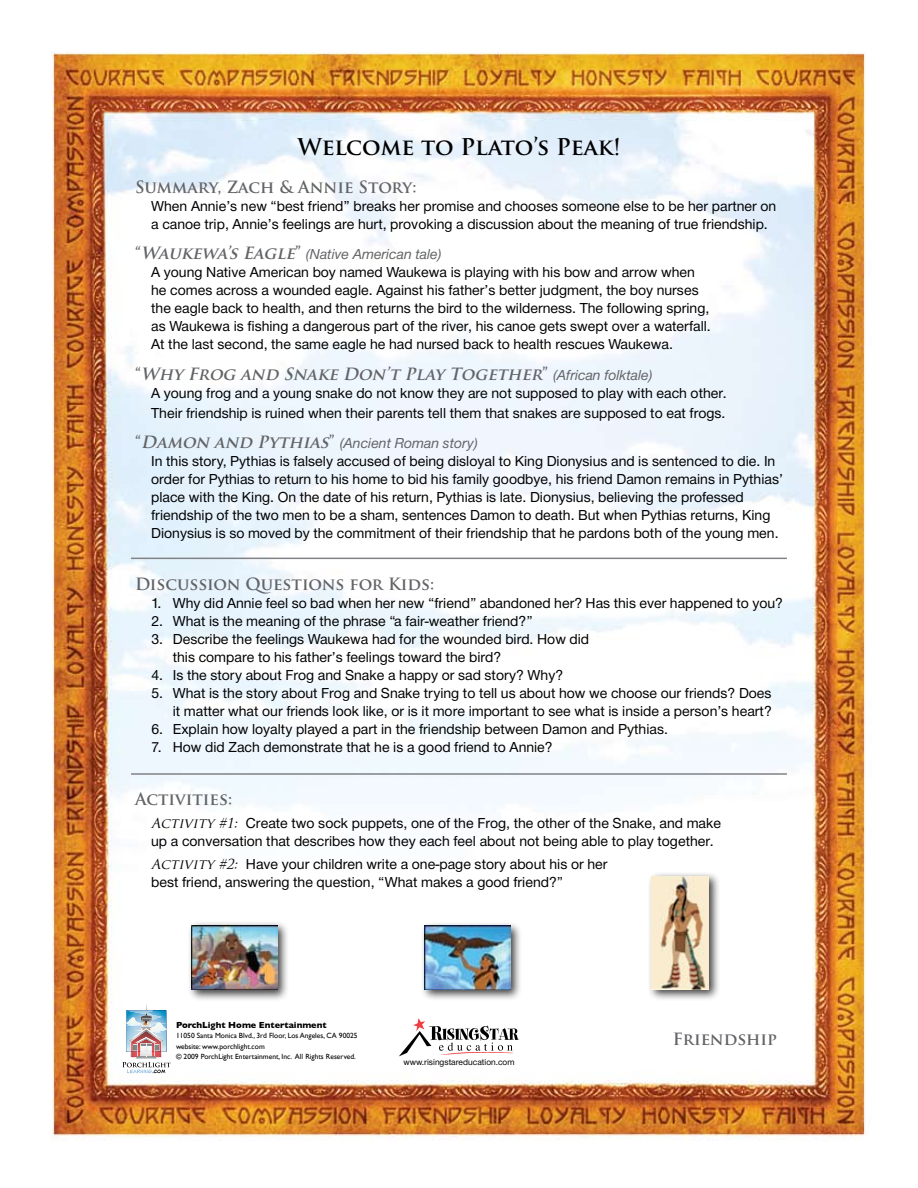
<style>
.page{position:relative;width:918px;height:1188px;background:#fff}
.page>*{position:absolute;margin:0;border:0;box-sizing:border-box;transform-origin:0 0}
.t1{font:700 22.5px "Trajan Pro";color:#000}
.t2{font:700 16.5px "Trajan Pro";color:#636467}
.t3{font:italic 700 16.5px "Trajan Pro";color:#636467}
.t4{font:15px/18px "NH55";color:#000}
.t5{font:15px "NH56";color:#636467}
.t6{font:700 9px "Gill Sans";color:#000}
.t7{font:9px "NH55";color:#000}
.t8{font:7.5px/10.5px "Gill Sans";color:#000}
.s1{font-family:"Trajan Pro";font-weight:700;font-size:16.5px}
.s2{font-family:"Trajan Pro";font-weight:700;font-style:italic;font-size:16.5px}
.s3{font-style:normal}
.s4{font-family:"NH56";font-weight:400;font-style:normal;font-size:15px}
.s5{font-family:"Trajan Pro";font-style:italic;font-size:13.5px}
</style>
<div class="page">
<img style="left:51px;top:51px;width:814px;height:1089px">
<hr style="left:131px;top:558px;width:656px;height:1px;background:#808285">
<hr style="left:131px;top:773px;width:656px;height:2px;background:#808285">
<div style="left:647px;top:872px;width:80px;height:136px;background:#000;opacity:.75"></div>
<img style="left:652px;top:876px;width:57px;height:114px">
<div style="left:187px;top:921px;width:108px;height:87px;background:#000;opacity:.75"></div>
<img style="left:191px;top:925px;width:86px;height:65px">
<div style="left:420px;top:921px;width:108px;height:87px;background:#000;opacity:.75"></div>
<img style="left:425px;top:925px;width:85px;height:65px">
<svg style="left:122px;top:1004px;width:49px;height:69px"></svg>
<svg style="left:399px;top:1018px;width:120px;height:38px"></svg>
<h1 class="t1" style="left:297px;top:133px;width:325px">Welcome to Plato’s Peak!</h1>
<p class="t2" style="left:135px;top:176px;width:283px">Summary, Zach &amp; Annie Story:</p>
<p class="t4" style="left:151px;top:198px;width:627px">When Annie’s new “best friend” breaks her promise and chooses someone else to be her partner on a canoe trip, Annie’s feelings are hurt, provoking a discussion about the meaning of true friendship.</p>
<p class="t5" style="left:135px;top:244px;width:308px"><span class="s1">“</span><span class="s2">Waukewa’s Eagle</span><span class="s1">”</span> (Native American tale)</p>
<p class="t4" style="left:151px;top:264px;width:561px">A young Native American boy named Waukewa is playing with his bow and arrow when he comes across a wounded eagle. Against his father’s better judgment, the boy nurses the eagle back to health, and then returns the bird to the wilderness. The following spring, as Waukewa is fishing a dangerous part of the river, his canoe gets swept over a waterfall.<br>At the last second, the same eagle he had nursed back to health rescues Waukewa.</p>
<p class="t3" style="left:135px;top:363px;width:519px"><span class="s3">“</span>Why Frog and Snake Don’t Play Together<span class="s3">”</span> <span class="s4">(African folktale)</span></p>
<p class="t4" style="left:151px;top:384px;width:577px;line-height:19.8px">A young frog and a young snake do not know they are not supposed to play with each other.<br>Their friendship is ruined when their parents tell them that snakes are supposed to eat frogs.</p>
<p class="t5" style="left:135px;top:433px;width:344px"><span class="s1">“</span><span class="s2">Damon and Pythias</span><span class="s1">”</span> (Ancient Roman story)</p>
<p class="t4" style="left:151px;top:453px;width:633px">In this story, Pythias is falsely accused of being disloyal to King Dionysius and is sentenced to die. In order for Pythias to return to his home to bid his family goodbye, his friend Damon remains in Pythias’ place with the King. On the date of his return, Pythias is late. Dionysius, believing the professed friendship of the two men to be a sham, sentences Damon to death. But when Pythias returns, King Dionysius is so moved by the commitment of their friendship that he pardons both of the young men.</p>
<p class="t2" style="left:135px;top:574px;width:301px">Discussion Questions for Kids:</p>
<p class="t4" style="left:152px;top:596px;width:633px">1. Why did Annie feel so bad when her new “friend” abandoned her? Has this ever happened to you?</p>
<p class="t4" style="left:152px;top:614px;width:383px">2. What is the meaning of the phrase “a fair-weather friend?”</p>
<p class="t4" style="left:173px;top:632px;width:418px;text-indent:-21px">3. Describe the feelings Waukewa had for the wounded bird. How did this compare to his father’s feelings toward the bird?</p>
<p class="t4" style="left:152px;top:668px;width:413px">4. Is the story about Frog and Snake a happy or sad story? Why?</p>
<p class="t4" style="left:152px;top:686px;width:622px;text-align:right">5. What is the story about Frog and Snake trying to tell us about how we choose our friends? Does it matter what our friends look like, or is it more important to see what is inside a person’s heart?</p>
<p class="t4" style="left:152px;top:722px;width:518px">6. Explain how loyalty played a part in the friendship between Damon and Pythias.</p>
<p class="t4" style="left:152px;top:740px;width:403px">7. How did Zach demonstrate that he is a good friend to Annie?</p>
<p class="t2" style="left:135px;top:788px;width:99px">Activities:</p>
<p class="t4" style="left:151px;top:815px;width:571px"><span class="s5">Activity #1:</span> Create two sock puppets, one of the Frog, the other of the Snake, and make up a conversation that describes how they each feel about not being able to play together.</p>
<p class="t4" style="left:151px;top:857px;width:458px"><span class="s5">Activity #2:</span> Have your children write a one-page story about his or her best friend, answering the question, “What makes a good friend?”</p>
<p class="t6" style="left:176px;top:1019px;width:152px">PorchLight Home Entertainment</p>
<p class="t8" style="left:176px;top:1030px;width:183px">11050 Santa Monica Blvd., 3rd Floor, Los Angeles, CA 90025 website: www.porchlight.com<br>© 2009 PorchLight Entertainment, Inc. All Rights Reserved.</p>
<p class="t7" style="left:403px;top:1056px;width:113px">www.risingstareducation.com</p>
<p class="t2" style="left:673px;top:1028px;width:106px">Friendship</p>
</div>
